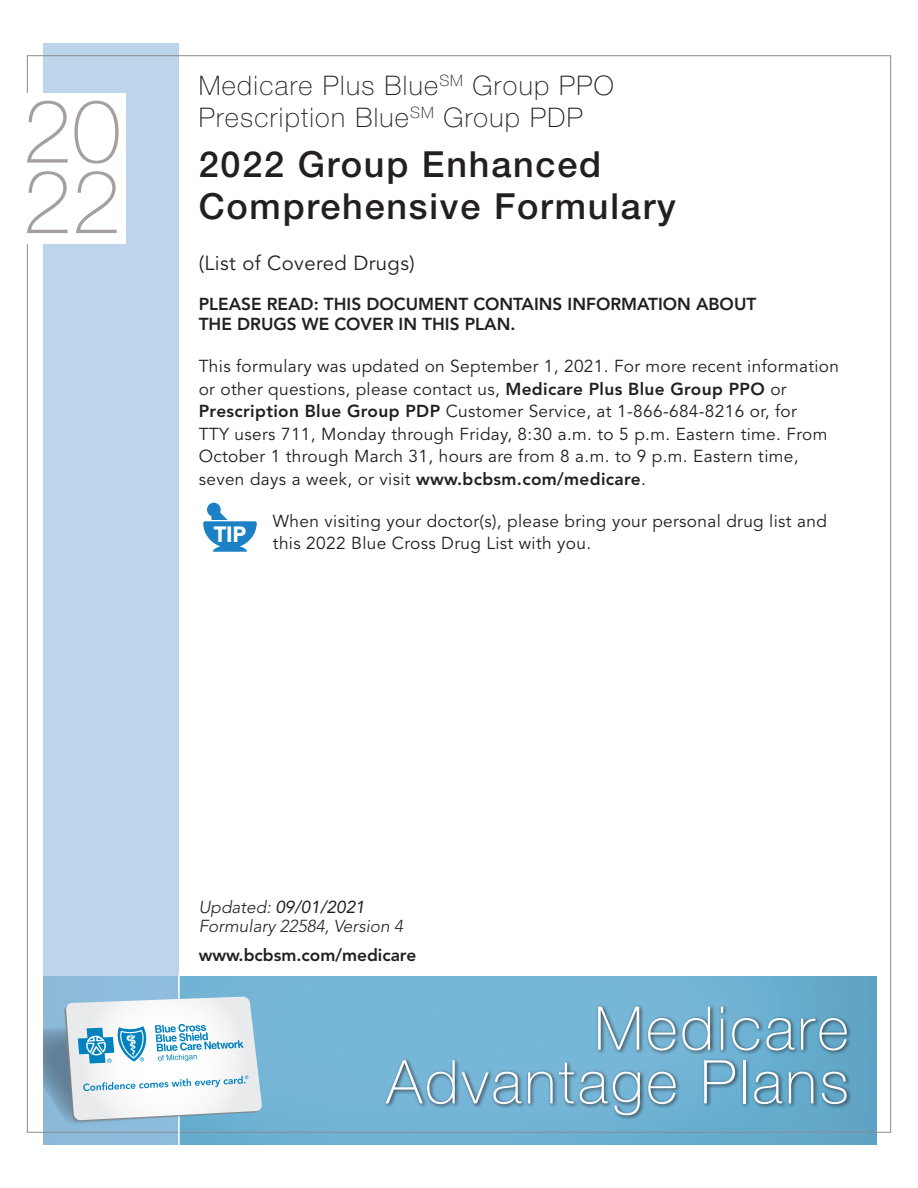
<style>
.page{position:relative;width:918px;height:1188px;background:#fff}
.page>*{position:absolute;margin:0;border:0;box-sizing:border-box;transform-origin:0 0}
.t1{font:100 88.2px/70.5px "Helvetica Neue LT Std";color:#a5a09e}
.t2{font:100 60.3px/53.7px "Helvetica Neue LT Std";letter-spacing:.05em;color:#fff;text-align:right}
.t3{font:500 36px/42px "Helvetica Neue LT Std";letter-spacing:.05em;color:#231f20}
.t4{font:100 27px/32.4px "Helvetica Neue LT Std";letter-spacing:.05em;color:#231f20}
.t5{font:900 22.05px "Avenir LT Std";color:#fff}
.t6{font:20.25px "Avenir LT Std";letter-spacing:.02em;color:#231f20}
.t7{font:17.25px/22.5px "Avenir LT Std";letter-spacing:.02em;color:#231f20}
.t8{font:800 17.25px/20.2px "Avenir LT Std";color:#231f20}
.t9{font:italic 300 17.25px/19.5px "Avenir LT Std";color:#231f20}
.s1{font-weight:800}
.s2{font-weight:400}
</style>
<div class="page">
<img style="left:180px;top:976px;width:696px;height:169px">
<div style="left:43px;top:43px;width:135px;height:1102px;background:#bdd5eb"></div>
<div style="left:384px;top:1004px;width:468px;height:117px;background:#231f20;opacity:.85"></div>
<svg style="left:43px;top:997px;width:219px;height:128px"></svg>
<div style="left:13px;top:93px;width:112px;height:151px;background:#fff"></div>
<svg style="left:203px;top:503px;width:54px;height:49px"></svg>
<h1 class="t1" style="left:23px;top:96px;width:100px">20<br>22</h1>
<h3 class="t4" style="left:199px;top:69px;width:417px">Medicare Plus Blue<sup>SM</sup> Group PPO<br>Prescription Blue<sup>SM</sup> Group PDP</h3>
<h3 class="t3" style="left:199px;top:143px;width:479px">2022 Group Enhanced<br>Comprehensive Formulary</h3>
<p class="t6" style="left:199px;top:252px;width:217px">(List of Covered Drugs)</p>
<p class="t8" style="left:199px;top:294px;width:559px">PLEASE READ: THIS DOCUMENT CONTAINS INFORMATION ABOUT<br>THE DRUGS WE COVER IN THIS PLAN.</p>
<p class="t7" style="left:199px;top:355px;width:642px">This formulary was updated on September 1, 2021. For more recent information or other questions, please contact us, <span class="s1">Medicare Plus Blue Group PPO</span> or <span class="s1">Prescription Blue Group PDP</span> Customer Service, at 1‑866‑684‑8216 or, for<br>TTY users 711, Monday through Friday, 8:30 a.m. to 5 p.m. Eastern time. From October 1 through March 31, hours are from 8 a.m. to 9 p.m. Eastern time, seven days a week, or visit <span class="s1">www.bcbsm.com/medicare</span>.</p>
<p class="t7" style="left:273px;top:510px;width:556px">When visiting your doctor(s), please bring your personal drug list and this 2022 Blue Cross Drug List with you.</p>
<p class="t5" style="left:214px;top:521px;width:34px">TIP</p>
<p class="t9" style="left:199px;top:898px;width:206px">Updated: <span class="s2">09/01/2021<br></span>Formulary 22584, Version 4</p>
<p class="t8" style="left:199px;top:945px;width:219px">www.bcbsm.com/medicare</p>
<h2 class="t2" style="left:386px;top:1001px;width:464px">Medicare<br>Advantage Plans</h2>
</div>
